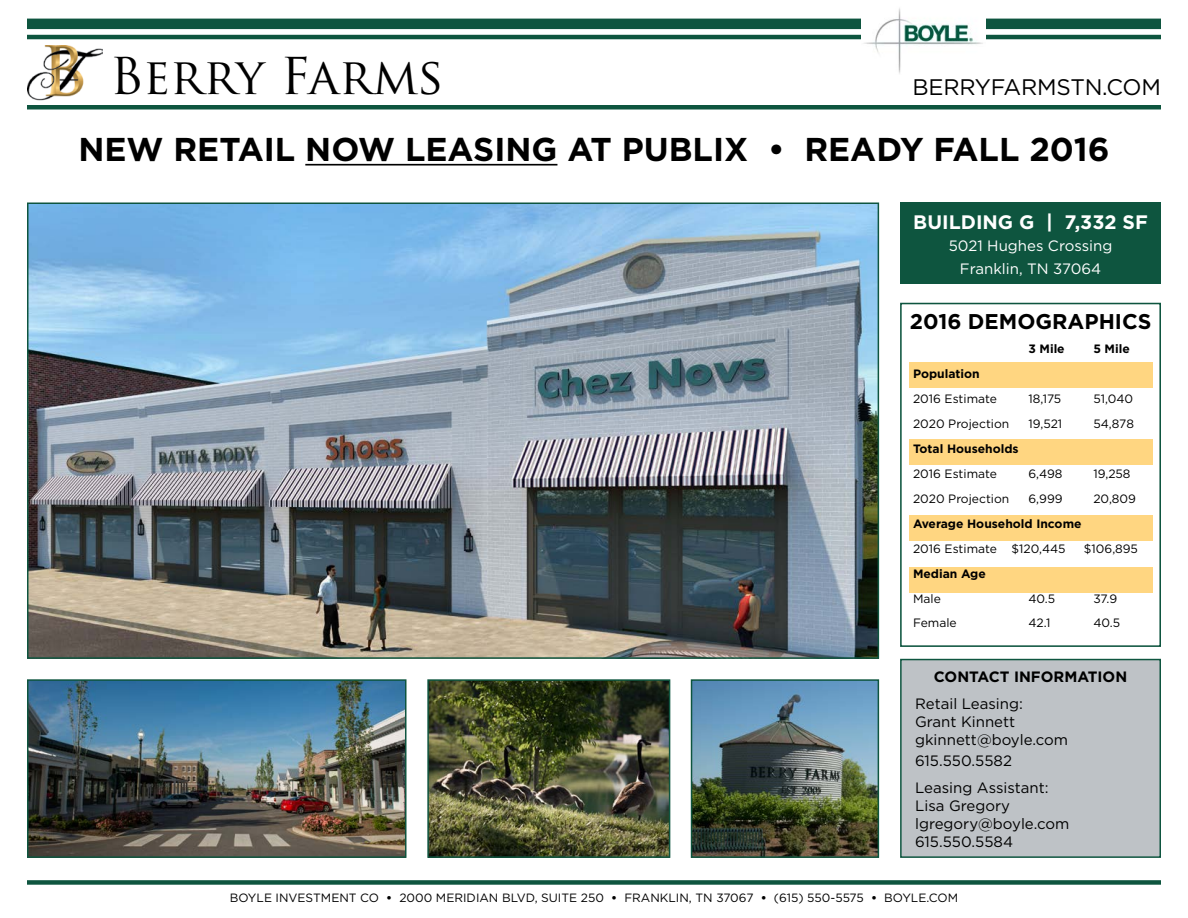
<style>
.page{position:relative;width:1188px;height:918px;background:#fff}
.page>*{position:absolute;margin:0;border:0;box-sizing:border-box;transform-origin:0 0}
.t1{font:49.5px "Trajan Pro";color:#000}
.t2{font:700 33px "Gotham";color:#000}
.t3{font:22.5px "Gotham";letter-spacing:-.01em;color:#000}
.t4{font:700 21.3px "Gotham";color:#000}
.t5{font:700 19.5px "Gotham";color:#fff}
.t6{font:15px/18px "Gotham";color:#000}
.t7{font:15px/22.5px "Gotham";color:#fff;text-align:center}
.t8{font:700 15px "Gotham";color:#000}
.t9{font:12.15px "Gotham";color:#000}
.t10{font:700 12.15px "Gotham";color:#000}
.t11{font:12px "Gotham";color:#000}
.s1{font-weight:700}
</style>
<div class="page">
<div style="left:27px;top:105px;width:1134px;height:5px;background:#0e553f"></div>
<hr style="left:27px;top:35px;width:1134px;height:4px;background:#0e553f">
<div style="left:27px;top:19px;width:1134px;height:10px;background:#0e553f"></div>
<img style="left:27px;top:45px;width:76px;height:56px">
<div style="left:27px;top:880px;width:1134px;height:5px;background:#0e553f"></div>
<hr style="left:305px;top:164px;width:252px;height:2px;background:#000">
<img style="left:862px;top:8px;width:123px;height:66px">
<div style="left:901px;top:660px;width:259px;height:197px;background:#bec2c6"></div>
<div style="left:900px;top:659px;width:261px;height:199px;border:2px solid #0e553f"></div>
<div style="left:900px;top:202px;width:261px;height:82px;background:#0e553f"></div>
<img style="left:30px;top:205px;width:846px;height:451px">
<div style="left:27px;top:202px;width:852px;height:457px;border:2px solid #0e553f"></div>
<div style="left:909px;top:362px;width:243px;height:25px;background:#ffd681"></div>
<div style="left:909px;top:439px;width:243px;height:25px;background:#ffd681"></div>
<div style="left:909px;top:515px;width:243px;height:25px;background:#ffd681"></div>
<div style="left:909px;top:567px;width:243px;height:25px;background:#ffd681"></div>
<div style="left:900px;top:303px;width:261px;height:344px;border:2px solid #0e553f"></div>
<img style="left:30px;top:682px;width:373px;height:173px">
<div style="left:27px;top:679px;width:379px;height:179px;border:2px solid #0e553f"></div>
<img style="left:430px;top:682px;width:237px;height:173px">
<div style="left:427px;top:679px;width:243px;height:179px;border:2px solid #0e553f"></div>
<img style="left:694px;top:682px;width:182px;height:173px">
<div style="left:691px;top:679px;width:188px;height:179px;border:2px solid #0e553f"></div>
<h1 class="t1" style="left:110px;top:45px;width:336px">Berry Farms</h1>
<h3 class="t3" style="left:913px;top:73px;width:250px">BERRYFARMSTN.COM</h3>
<h2 class="t2" style="left:78px;top:128px;width:1033px">NEW RETAIL NOW LEASING AT PUBLIX • READY FALL 2016</h2>
<h3 class="t5" style="left:913px;top:209px;width:236px">BUILDING G | 7,332 SF</h3>
<p class="t7" style="left:949px;top:234px;width:165px">5021 Hughes Crossing<br>Franklin, TN 37064</p>
<h3 class="t4" style="left:910px;top:308px;width:243px">2016 DEMOGRAPHICS</h3>
<p class="t10" style="left:1028px;top:341px;width:38px">3 Mile</p>
<p class="t10" style="left:1093px;top:341px;width:38px">5 Mile</p>
<p class="t10" style="left:913px;top:366px;width:68px">Population</p>
<p class="t9" style="left:913px;top:391px;width:85px">2016 Estimate</p>
<p class="t9" style="left:1028px;top:391px;width:34px">18,175</p>
<p class="t9" style="left:1093px;top:391px;width:41px">51,040</p>
<p class="t9" style="left:913px;top:416px;width:98px">2020 Projection</p>
<p class="t9" style="left:1028px;top:416px;width:35px">19,521</p>
<p class="t9" style="left:1093px;top:416px;width:42px">54,878</p>
<p class="t10" style="left:913px;top:441px;width:107px">Total Households</p>
<p class="t9" style="left:913px;top:466px;width:85px">2016 Estimate</p>
<p class="t9" style="left:1028px;top:466px;width:36px">6,498</p>
<p class="t9" style="left:1093px;top:466px;width:39px">19,258</p>
<p class="t9" style="left:913px;top:491px;width:98px">2020 Projection</p>
<p class="t9" style="left:1028px;top:491px;width:36px">6,999</p>
<p class="t9" style="left:1093px;top:491px;width:44px">20,809</p>
<p class="t10" style="left:913px;top:515px;width:170px">Average Household Income</p>
<p class="t9" style="left:913px;top:541px;width:154px">2016 Estimate $120,445</p>
<p class="t9" style="left:1084px;top:541px;width:56px">$106,895</p>
<p class="t10" style="left:913px;top:565px;width:74px">Median Age</p>
<p class="t9" style="left:913px;top:590px;width:29px">Male</p>
<p class="t9" style="left:1028px;top:590px;width:28px">40.5</p>
<p class="t9" style="left:1093px;top:590px;width:25px">37.9</p>
<p class="t9" style="left:913px;top:615px;width:45px">Female</p>
<p class="t9" style="left:1028px;top:615px;width:24px">42.1</p>
<p class="t9" style="left:1093px;top:615px;width:28px">40.5</p>
<p class="t8" style="left:934px;top:667px;width:195px">CONTACT INFORMATION</p>
<p class="t6" style="left:915px;top:694px;width:155px">Retail Leasing:<br>Grant Kinnett gkinnett@boyle.com</p>
<p class="t6" style="left:915px;top:747px;width:135px;line-height:27px">615.550.5582<br>Leasing Assistant:</p>
<p class="t6" style="left:915px;top:796px;width:156px">Lisa Gregory lgregory@boyle.com<br>615.550.5584</p>
<p class="t11" style="left:230px;top:890px;width:730px">BOYLE INVESTMENT CO <span class="s1">•</span> 2000 MERIDIAN BLVD, SUITE 250 <span class="s1">•</span> FRANKLIN, TN 37067 <span class="s1">•</span> (615) 550-5575 <span class="s1">•</span> BOYLE.COM</p>
</div>
